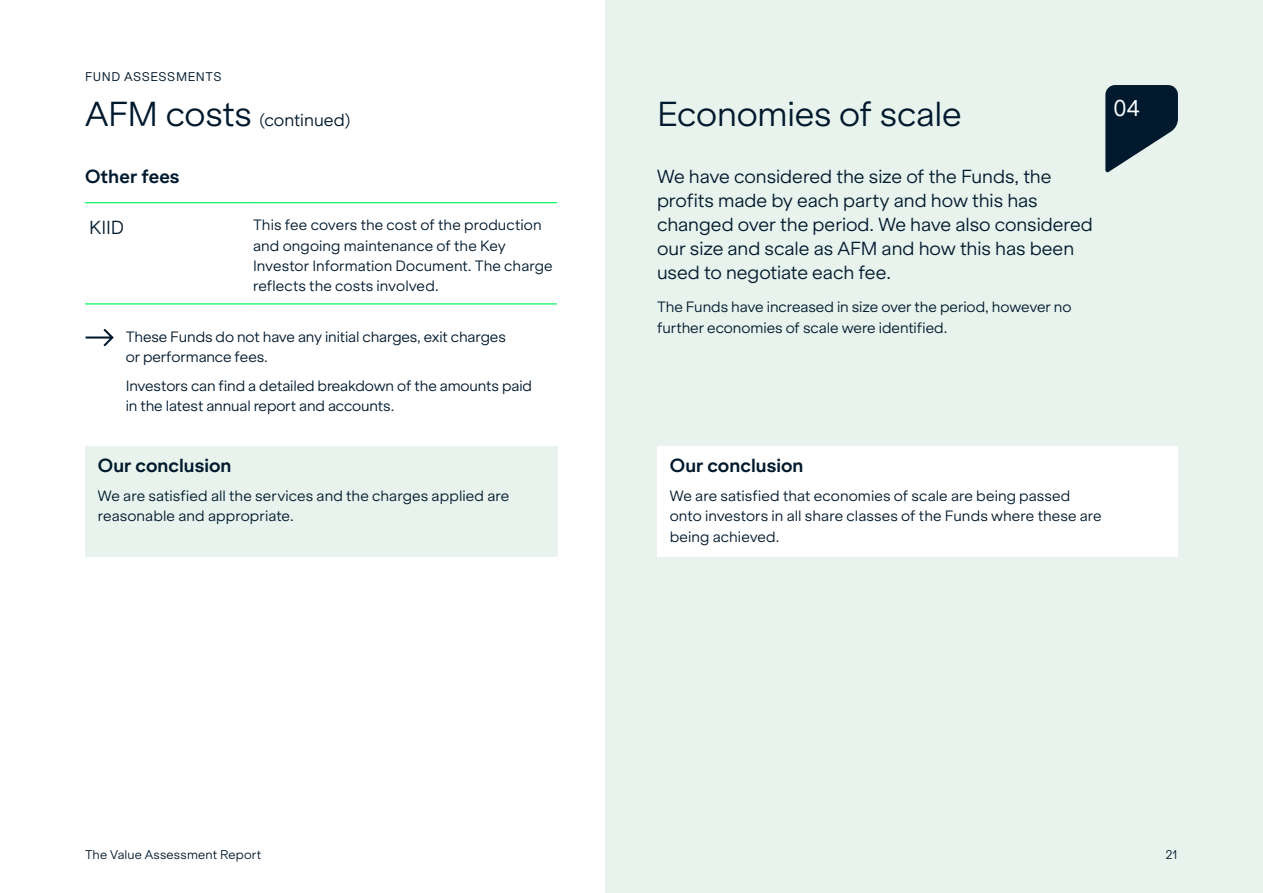
<style>
.page{position:relative;width:1263px;height:893px;background:#fff}
.page>*{position:absolute;margin:0;border:0;box-sizing:border-box;transform-origin:0 0}
.t1{font:300 33px "ES Klarheit Grotesk";letter-spacing:-.005em;color:#00192d}
.t2{font:21.75px "ES Klarheit Grotesk";color:#fff}
.t3{font:300 18px/24px "ES Klarheit Grotesk";letter-spacing:-.005em;color:#00192d}
.t4{font:700 18px "ES Klarheit Grotesk";color:#00192d}
.t5{font:300 16.5px "ES Klarheit Grotesk";color:#00192d}
.t6{font:300 14.25px/20.2px "ES Klarheit Grotesk";letter-spacing:-.005em;color:#00192d}
.t7{font:300 12px "ES Klarheit Grotesk";letter-spacing:.015em;color:#00192d}
.t8{font:12px "ES Klarheit Grotesk";letter-spacing:.05em;color:#00192d}
.s1{font-size:33px}
</style>
<div class="page">
<div style="left:606px;top:0;width:657px;height:893px;background:#e9f3ed"></div>
<hr style="left:85px;top:202px;width:164px;height:1px;background:#00f45d">
<hr style="left:249px;top:202px;width:308px;height:1px;background:#00f45d">
<hr style="left:85px;top:303px;width:164px;height:1px;background:#00f45d">
<hr style="left:249px;top:303px;width:308px;height:1px;background:#00f45d">
<svg style="left:86px;top:329px;width:28px;height:17px"></svg>
<div style="left:85px;top:446px;width:472px;height:111px;background:#e9f3ed"></div>
<svg style="left:1105px;top:85px;width:73px;height:88px"></svg>
<div style="left:657px;top:446px;width:521px;height:111px;background:#fff"></div>
<p class="t8" style="left:85px;top:66px;width:138px">FUND ASSESSMENTS</p>
<p class="t5" style="left:85px;top:107px;width:267px"><span class="s1">AFM costs</span> (continued)</p>
<p class="t4" style="left:85px;top:162px;width:96px">Other fees</p>
<p class="t3" style="left:89px;top:214px;width:36px">KIID</p>
<p class="t6" style="left:253px;top:214px;width:301px">This fee covers the cost of the production and ongoing maintenance of the Key Investor Information Document. The charge reflects the costs involved.</p>
<p class="t6" style="left:126px;top:325px;width:382px">These Funds do not have any initial charges, exit charges or performance fees.</p>
<p class="t6" style="left:126px;top:374px;width:408px">Investors can find a detailed breakdown of the amounts paid in the latest annual report and accounts.</p>
<p class="t4" style="left:98px;top:451px;width:135px">Our conclusion</p>
<p class="t6" style="left:98px;top:484px;width:413px">We are satisfied all the services and the charges applied are reasonable and appropriate.</p>
<h1 class="t1" style="left:657px;top:87px;width:306px">Economies of scale</h1>
<h2 class="t2" style="left:1113px;top:90px;width:28px">04</h2>
<p class="t3" style="left:657px;top:163px;width:437px">We have considered the size of the Funds, the profits made by each party and how this has changed over the period. We have also considered our size and scale as AFM and how this has been used to negotiate each fee.</p>
<p class="t6" style="left:657px;top:296px;width:416px">The Funds have increased in size over the period, however no further economies of scale were identified.</p>
<p class="t4" style="left:670px;top:451px;width:135px">Our conclusion</p>
<p class="t6" style="left:670px;top:484px;width:434px">We are satisfied that economies of scale are being passed onto investors in all share classes of the Funds where these are being achieved.</p>
<p class="t7" style="left:85px;top:845px;width:178px">The Value Assessment Report</p>
<p class="t7" style="left:1166px;top:845px;width:14px">21</p>
</div>
